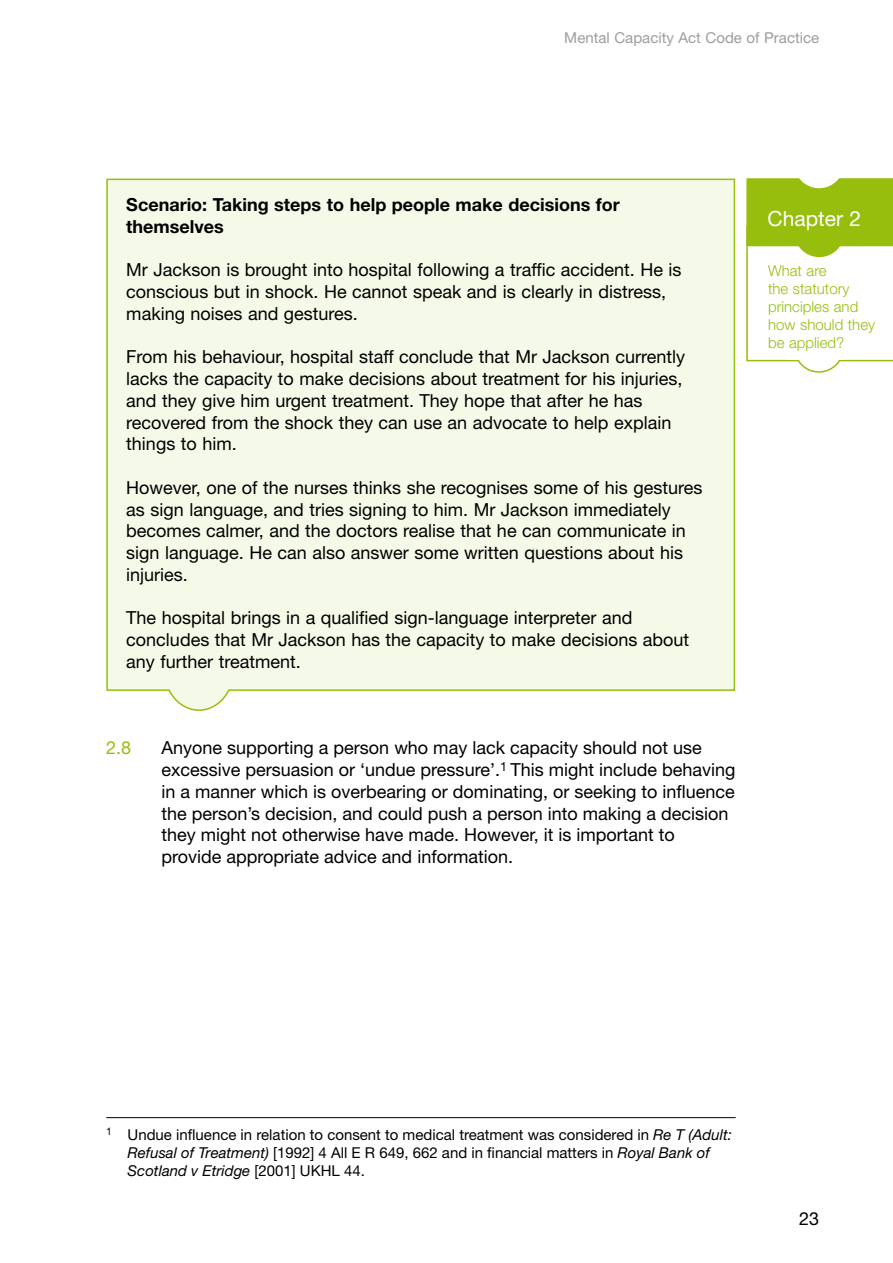
<style>
.page{position:relative;width:893px;height:1263px;background:#fff}
.page>*{position:absolute;margin:0;border:0;box-sizing:border-box;transform-origin:0 0}
.t1{font:21px "Helvetica Neue";color:#fff}
.t2{font:18px/21.8px "Helvetica Neue";color:#000}
.t3{font:700 18px/21.8px "Helvetica Neue";color:#000}
.t4{font:18px "Helvetica Neue";color:#97be0d}
.t5{font:15px/18px "Helvetica Neue";color:#000}
.t6{font:300 15px/18px "Helvetica Neue";color:#97be0d}
.t7{font:15px "Helvetica Neue";color:#9c9d9f}
.s1{font-style:italic}
</style>
<div class="page">
<div style="left:106px;top:178px;width:630px;height:533px;background:#f5f9e7"></div>
<hr style="left:106px;top:1117px;width:630px;height:1px;background:#000">
<svg style="left:746px;top:246px;width:147px;height:115px"></svg>
<div style="left:795px;top:208px;width:48px;height:48px;background:#97be0d;border-radius:50%"></div>
<div style="left:794px;top:207px;width:50px;height:50px;border:2px solid #97be0d;border-radius:50%"></div>
<div style="left:746px;top:178px;width:147px;height:68px;background:#97be0d"></div>
<div style="left:795px;top:139px;width:48px;height:48px;background:#fff;border-radius:50%"></div>
<div style="left:794px;top:138px;width:50px;height:50px;border:2px solid #fff;border-radius:50%"></div>
<div style="left:795px;top:323px;width:48px;height:49px;background:#fff;border-radius:50%"></div>
<div style="left:794px;top:323px;width:50px;height:50px;border:2px solid #97be0d;border-radius:50%"></div>
<div style="left:787px;top:322px;width:58px;height:38px;background:#fff"></div>
<p class="t7" style="left:564px;top:29px;width:256px">Mental Capacity Act Code of Practice</p>
<p class="t3" style="left:126px;top:193px;width:495px">Scenario: Taking steps to help people make decisions for themselves</p>
<p class="t2" style="left:126px;top:259px;width:557px">Mr Jackson is brought into hospital following a traffic accident. He is conscious but in shock. He cannot speak and is clearly in distress, making noises and gestures.</p>
<p class="t2" style="left:126px;top:346px;width:560px">From his behaviour, hospital staff conclude that Mr Jackson currently lacks the capacity to make decisions about treatment for his injuries, and they give him urgent treatment. They hope that after he has recovered from the shock they can use an advocate to help explain things to him.</p>
<p class="t2" style="left:126px;top:476px;width:577px">However, one of the nurses thinks she recognises some of his gestures as sign language, and tries signing to him. Mr Jackson immediately becomes calmer, and the doctors realise that he can communicate in sign language. He can also answer some written questions about his injuries.</p>
<p class="t2" style="left:126px;top:607px;width:564px">The hospital brings in a qualified sign-language interpreter and concludes that Mr Jackson has the capacity to make decisions about any further treatment.</p>
<p class="t4" style="left:106px;top:737px;width:27px">2.8</p>
<p class="t2" style="left:162px;top:737px;width:575px">Anyone supporting a person who may lack capacity should not use excessive persuasion or ‘undue pressure’. This might include behaving in a manner which is overbearing or dominating, or seeking to influence the person’s decision, and could push a person into making a decision they might not otherwise have made. However, it is important to provide appropriate advice and information.</p>
<p class="t1" style="left:768px;top:206px;width:95px">Chapter 2</p>
<p class="t6" style="left:768px;top:261px;width:108px">What are<br>the statutory principles and how should they be applied?</p>
<p class="t5" style="left:128px;top:1125px;width:606px">Undue influence in relation to consent to medical treatment was considered in <span class="s1">Re T (Adult:<br>Refusal of Treatment)</span> [1992] 4 All E R 649, 662 and in financial matters in <span class="s1">Royal Bank of<br>Scotland v Etridge</span> [2001] UKHL 44.</p>
<p class="t2" style="left:799px;top:1208px;width:22px">23</p>
</div>
